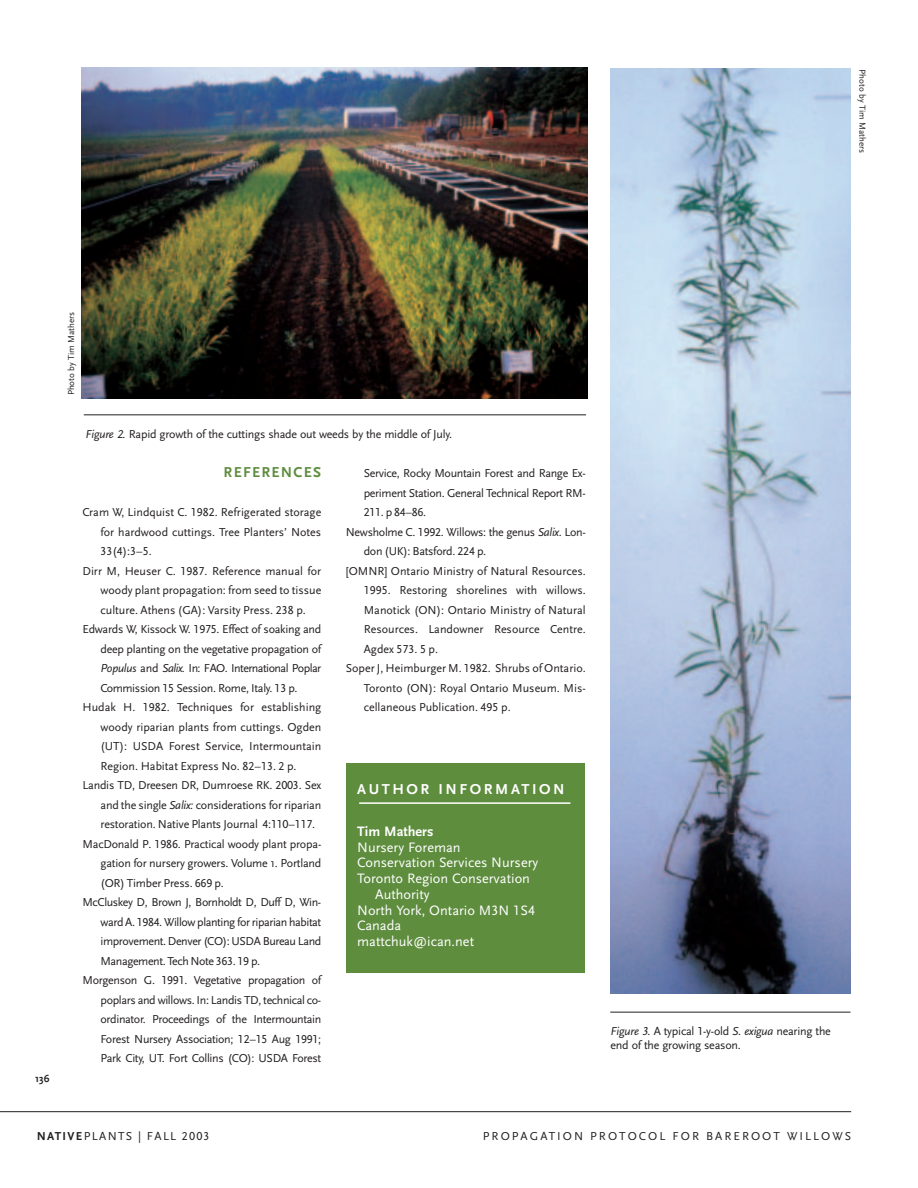
<style>
.page{position:relative;width:918px;height:1188px;background:#fff}
.page>*{position:absolute;margin:0;border:0;box-sizing:border-box;transform-origin:0 0}
.t1{font:700 15px "Scala Sans";letter-spacing:.17em;color:#fff}
.t2{font:700 15px "Scala Sans";letter-spacing:.085em;color:#5e8d3e}
.t3{font:14.25px "Scala Sans";color:#fff}
.t4{font:700 14.25px "Scala Sans";color:#fff}
.t5{font:12px/19.5px "Scala Sans";letter-spacing:-.015em;color:#231f20}
.t6{font:12px "Scala Sans";letter-spacing:-.035em;color:#231f20}
.t7{font:12px "Scala Sans";letter-spacing:-.045em;color:#231f20}
.t8{font:12px "Scala Sans";letter-spacing:.17em;color:#231f20}
.t9{font:12px "Scala Sans";letter-spacing:.115em;color:#231f20}
.t10{font:12px "Scala Sans Caps";letter-spacing:-.025em;color:#231f20}
.t11{font:700 10.5px "Scala Sans";color:#231f20}
.t12{font:9px "Scala Sans";color:#231f20}
.s1{font-style:italic}
.s2{font-family:"Scala Sans Caps";font-style:italic}
.s3{font-family:"Scala Sans Caps"}
.s4{font-family:"Scala Sans"}
.s5{font-weight:700}
</style>
<div class="page">
<hr style="left:0;top:1111px;width:851px;height:1px;background:#231f20">
<div style="left:346px;top:763px;width:238px;height:209px;background:#5e8d3e"></div>
<hr style="left:359px;top:802px;width:211px;height:2px;background:#fff">
<img style="left:81px;top:68px;width:506px;height:331px">
<hr style="left:84px;top:414px;width:502px;height:1px;background:#231f20">
<img style="left:611px;top:68px;width:239px;height:925px">
<hr style="left:610px;top:1012px;width:240px;height:1px;background:#231f20">
<p class="t12" style="left:866px;top:69px;width:85px;rotate:90deg">Photo by Tim Mathers</p>
<p class="t11" style="left:35px;top:1074px;width:16px">136</p>
<p class="t12" style="left:68px;top:395px;width:85px;rotate:-90deg">Photo by Tim Mathers</p>
<p class="t5" style="left:86px;top:426px;width:368px"><span class="s1">Figure</span> <span class="s2">2</span><span class="s1">.</span> Rapid growth of the cuttings shade out weeds by the middle of July.</p>
<p class="t2" style="left:224px;top:466px;width:99px">REFERENCES</p>
<p class="t5" style="left:82px;top:503px;width:240px;text-align:right">Cram W, Lindquist C. <span class="s3">1982.</span> Refrigerated storage for hardwood cuttings. Tree Planters’ Notes</p>
<p class="t10" style="left:101px;top:544px;width:53px">33(4):3–5.</p>
<p class="t5" style="left:82px;top:562px;width:240px">Dirr M, Heuser C. <span class="s3">1987</span>. Reference manual for</p>
<p class="t5" style="left:101px;top:581px;width:222px">woody plant propagation: from seed to tissue</p>
<p class="t5" style="left:101px;top:601px;width:207px">culture. Athens (GA): Varsity Press. <span class="s3">238</span> p.</p>
<p class="t5" style="left:82px;top:620px;width:240px">Edwards W, Kissock W. <span class="s3">1975</span>. Effect of soaking and</p>
<p class="t5" style="left:101px;top:640px;width:222px">deep planting on the vegetative propagation of</p>
<p class="t7" style="left:101px;top:663px;width:222px"><span class="s1">Populus</span> and <span class="s1">Salix.</span> In: FAO. International Poplar</p>
<p class="t5" style="left:101px;top:679px;width:199px">Commission <span class="s3">15</span> Session. Rome, Italy. <span class="s3">13</span> p.</p>
<p class="t5" style="left:82px;top:698px;width:240px">Hudak H. <span class="s3">1982.</span> Techniques for establishing</p>
<p class="t5" style="left:101px;top:718px;width:222px">woody riparian plants from cuttings. Ogden</p>
<p class="t5" style="left:101px;top:737px;width:222px">(UT): USDA Forest Service, Intermountain</p>
<p class="t5" style="left:101px;top:757px;width:198px">Region. Habitat Express No. <span class="s3">82–13. 2</span> p.</p>
<p class="t5" style="left:82px;top:776px;width:240px">Landis TD, Dreesen DR, Dumroese RK. <span class="s3">2003.</span> Sex</p>
<p class="t5" style="left:101px;top:796px;width:222px">and the single <span class="s1">Salix:</span> considerations for riparian</p>
<p class="t5" style="left:101px;top:815px;width:216px">restoration. Native Plants Journal <span class="s3">4:110–117</span>.</p>
<p class="t5" style="left:82px;top:835px;width:240px">MacDonald P. <span class="s3">1986.</span> Practical woody plant propa-</p>
<p class="t5" style="left:101px;top:854px;width:222px">gation for nursery growers. Volume 1. Portland</p>
<p class="t5" style="left:101px;top:874px;width:125px">(OR) Timber Press. <span class="s3">669</span> p.</p>
<p class="t6" style="left:82px;top:897px;width:240px">McCluskey D, Brown J, Bornholdt D, Duff D, Win-</p>
<p class="t6" style="left:101px;top:917px;width:222px">ward A. <span class="s3">1984.</span> Willow planting for riparian habitat</p>
<p class="t6" style="left:101px;top:936px;width:222px">improvement. Denver (CO): USDA Bureau Land</p>
<p class="t6" style="left:101px;top:956px;width:161px">Management. Tech Note <span class="s3">363. 19</span> p.</p>
<p class="t5" style="left:83px;top:971px;width:240px">Morgenson G. <span class="s3">1991</span>. Vegetative propagation of</p>
<p class="t5" style="left:101px;top:991px;width:222px">poplars and willows. In: Landis TD, technical co-</p>
<p class="t5" style="left:101px;top:1010px;width:222px">ordinator. Proceedings of the Intermountain</p>
<p class="t5" style="left:101px;top:1030px;width:222px">Forest Nursery Association; <span class="s3">12–15</span> Aug <span class="s3">1991</span>;</p>
<p class="t5" style="left:101px;top:1049px;width:222px">Park City, UT. Fort Collins (CO): USDA Forest</p>
<p class="t5" style="left:364px;top:464px;width:223px">Service, Rocky Mountain Forest and Range Ex&shy;periment Station. General Technical Report RM-</p>
<p class="t10" style="left:364px;top:505px;width:64px">211. <span class="s4">p</span> 84–86.</p>
<p class="t5" style="left:346px;top:523px;width:241px">Newsholme C. <span class="s3">1992</span>. Willows: the genus <span class="s1">Salix</span>. Lon-</p>
<p class="t5" style="left:364px;top:542px;width:124px">don (UK): Batsford. <span class="s3">224</span> p.</p>
<p class="t5" style="left:346px;top:562px;width:242px">[OMNR] Ontario Ministry of Natural Resources.</p>
<p class="t5" style="left:364px;top:581px;width:223px"><span class="s3">1995</span>. Restoring shorelines with willows.</p>
<p class="t5" style="left:364px;top:601px;width:223px">Manotick (ON): Ontario Ministry of Natural</p>
<p class="t5" style="left:364px;top:620px;width:223px">Resources. Landowner Resource Centre.</p>
<p class="t5" style="left:364px;top:640px;width:76px">Agdex <span class="s3">573. 5</span> p.</p>
<p class="t5" style="left:346px;top:659px;width:241px">Soper J, Heimburger M. <span class="s3">1982</span>. Shrubs of Ontario.</p>
<p class="t5" style="left:364px;top:679px;width:223px">Toronto (ON): Royal Ontario Museum. Mis-</p>
<p class="t5" style="left:364px;top:698px;width:148px">cellaneous Publication. <span class="s3">495</span> p.</p>
<p class="t1" style="left:357px;top:783px;width:209px">AUTHOR INFORMATION</p>
<p class="t4" style="left:357px;top:825px;width:78px">Tim Mathers</p>
<p class="t3" style="left:357px;top:841px;width:105px">Nursery Foreman</p>
<p class="t3" style="left:357px;top:857px;width:183px">Conservation Services Nursery</p>
<p class="t3" style="left:357px;top:873px;width:174px">Toronto Region Conservation</p>
<p class="t3" style="left:375px;top:889px;width:56px">Authority</p>
<p class="t3" style="left:357px;top:904px;width:179px">North York, Ontario M<span class="s3">3</span>N <span class="s3">1</span>S<span class="s3">4</span></p>
<p class="t3" style="left:357px;top:920px;width:45px">Canada</p>
<p class="t3" style="left:357px;top:936px;width:118px">mattchuk@ican.net</p>
<p class="t5" style="left:611px;top:1026px;width:222px;line-height:13.5px"><span class="s1">Figure</span> <span class="s2">3.</span> A typical <span class="s3">1</span>-y-old <span class="s1">S. exigua</span> nearing the end of the growing season.</p>
<p class="t9" style="left:37px;top:1131px;width:174px"><span class="s5">NATIVE</span>PLANTS | FALL <span class="s3">2003</span></p>
<p class="t8" style="left:483px;top:1131px;width:370px">PROPAGATION PROTOCOL FOR BAREROOT WILLOWS</p>
</div>
